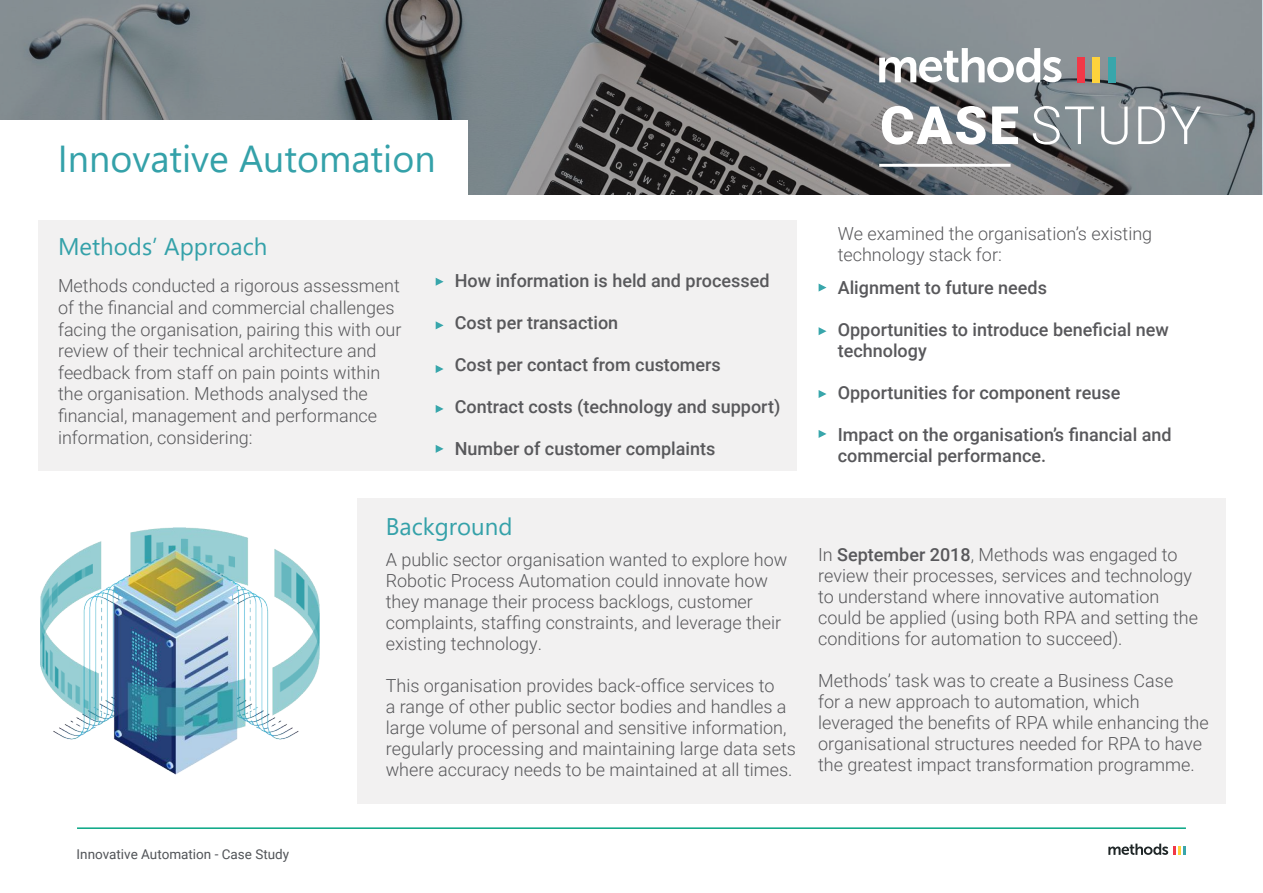
<style>
.page{position:relative;width:1263px;height:893px;background:#fff}
.page>*{position:absolute;margin:0;border:0;box-sizing:border-box;transform-origin:0 0}
.t1{font:300 52.8px "Roboto";letter-spacing:.035em;color:#fff}
.t2{font:37.5px "Segoe UI";color:#34a1a9}
.t3{font:24px "Segoe UI";color:#34a1a9}
.t4{font:300 18px/21px "Roboto";color:#58585b}
.t5{font:500 18px/21px "Roboto";color:#58585b}
.t6{font:13.5px "Roboto";color:#515458}
.s1{font-weight:900}
.s2{font-weight:500}
</style>
<div class="page">
<div style="left:38px;top:221px;width:758px;height:250px;background:#f2f1f1"></div>
<div style="left:358px;top:498px;width:868px;height:306px;background:#f2f1f1"></div>
<svg style="left:1px;top:1px;width:1261px;height:194px;background:#71777a"></svg>
<div style="left:0;top:121px;width:468px;height:83px;background:#fff"></div>
<hr style="left:77px;top:827px;width:1109px;height:2px;background:#07a684">
<hr style="left:879px;top:164px;width:131px;height:3px;background:#fff">
<svg style="left:879px;top:48px;width:182px;height:34px"></svg>
<div style="left:1077px;top:57px;width:8px;height:25px;background:#f23847"></div>
<div style="left:1092px;top:57px;width:8px;height:25px;background:#ffd33c"></div>
<div style="left:1108px;top:57px;width:8px;height:25px;background:#38a6ab"></div>
<svg style="left:436px;top:278px;width:8px;height:8px"></svg>
<svg style="left:819px;top:284px;width:7px;height:8px"></svg>
<svg style="left:436px;top:321px;width:8px;height:8px"></svg>
<svg style="left:819px;top:327px;width:7px;height:8px"></svg>
<svg style="left:436px;top:365px;width:8px;height:8px"></svg>
<svg style="left:819px;top:390px;width:7px;height:8px"></svg>
<svg style="left:436px;top:405px;width:8px;height:8px"></svg>
<svg style="left:819px;top:430px;width:7px;height:8px"></svg>
<svg style="left:436px;top:445px;width:8px;height:8px"></svg>
<img style="left:41px;top:527px;width:278px;height:247px">
<svg style="left:1108px;top:844px;width:78px;height:11px"></svg>
<h2 class="t2" style="left:58px;top:124px;width:379px">Innovative Automation</h2>
<h1 class="t1" style="left:880px;top:88px;width:323px"><span class="s1">CASE</span> STUDY</h1>
<p class="t4" style="left:838px;top:222px;width:316px">We examined the organisation’s existing</p>
<h3 class="t3" style="left:58px;top:224px;width:211px">Methods’ Approach</h3>
<p class="t4" style="left:838px;top:243px;width:166px">technology stack for:</p>
<p class="t5" style="left:455px;top:269px;width:316px">How information is held and processed</p>
<p class="t5" style="left:455px;top:311px;width:165px">Cost per transaction</p>
<p class="t5" style="left:455px;top:353px;width:268px">Cost per contact from customers</p>
<p class="t5" style="left:455px;top:395px;width:327px">Contract costs (technology and support)</p>
<p class="t5" style="left:455px;top:437px;width:262px">Number of customer complaints</p>
<p class="t4" style="left:58px;top:274px;width:345px;line-height:21.6px">Methods conducted a rigorous assessment of the financial and commercial challenges facing the organisation, pairing this with our review of their technical architecture and feedback from staff on pain points within the organisation. Methods analysed the financial, management and performance information, considering:</p>
<p class="t5" style="left:838px;top:276px;width:211px">Alignment to future needs</p>
<p class="t5" style="left:838px;top:318px;width:333px">Opportunities to introduce beneficial new technology</p>
<p class="t5" style="left:838px;top:381px;width:284px">Opportunities for component reuse</p>
<p class="t5" style="left:838px;top:423px;width:335px">Impact on the organisation’s financial and commercial performance.</p>
<p class="t6" style="left:77px;top:845px;width:214px">Innovative Automation - Case Study</p>
<h3 class="t3" style="left:386px;top:504px;width:128px">Background</h3>
<p class="t4" style="left:386px;top:548px;width:403px">A public sector organisation wanted to explore how Robotic Process Automation could innovate how they manage their process backlogs, customer complaints, staffing constraints, and leverage their existing technology.</p>
<p class="t4" style="left:386px;top:674px;width:412px">This organisation provides back-office services to<br>a range of other public sector bodies and handles a large volume of personal and sensitive information, regularly processing and maintaining large data sets where accuracy needs to be maintained at all times.</p>
<p class="t4" style="left:818px;top:543px;width:381px">In <span class="s2">September 2018</span>, Methods was engaged to review their processes, services and technology to understand where innovative automation could be applied (using both RPA and setting the conditions for automation to succeed).</p>
<p class="t4" style="left:818px;top:669px;width:392px">Methods’ task was to create a Business Case<br>for a new approach to automation, which leveraged the benefits of RPA while enhancing the organisational structures needed for RPA to have the greatest impact transformation programme.</p>
</div>
